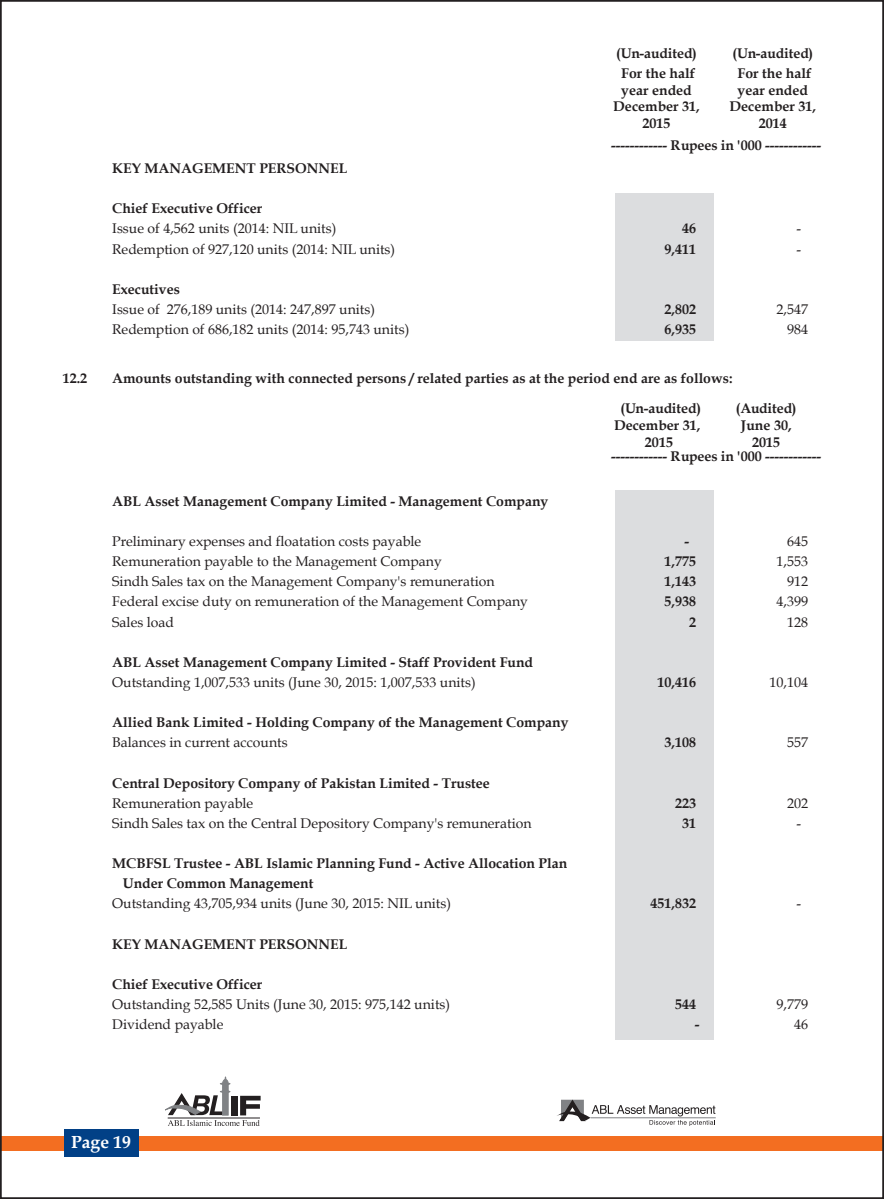
<style>
.page{position:relative;width:884px;height:1199px;background:#fff}
.page>*{position:absolute;margin:0;border:0;box-sizing:border-box;transform-origin:0 0}
.t1{font:700 17.5px "Book Antiqua";color:#fff}
.t2{font:700 14px/16.8px "Book Antiqua";color:#231f20;text-align:center}
.t3{font:14px "Book Antiqua";color:#231f20}
</style>
<div class="page">
<div style="left:1px;top:1136px;width:882px;height:14px;background:#f36e21"></div>
<hr style="left:590px;top:1117px;width:126px;height:1px;background:#808285">
<svg style="left:557px;top:1099px;width:158px;height:27px"></svg>
<svg style="left:165px;top:1077px;width:96px;height:49px"></svg>
<div style="left:64px;top:1130px;width:74px;height:27px;background:#014086"></div>
<div style="left:615px;top:193px;width:99px;height:147px;background:#dcdddf"></div>
<div style="left:615px;top:491px;width:99px;height:549px;background:#dcdddf"></div>
<p class="t2" style="left:616px;top:45px;width:82px">(Un-audited)</p>
<p class="t2" style="left:732px;top:45px;width:82px">(Un-audited)</p>
<p class="t2" style="left:613px;top:65px;width:88px">For the half year ended<br>December 31,<br>2015</p>
<p class="t2" style="left:729px;top:65px;width:88px">For the half year ended<br>December 31,<br>2014</p>
<p class="t2" style="left:611px;top:137px;width:212px">------------ Rupees in '000 ------------</p>
<p class="t2" style="left:112px;top:160px;width:236px">KEY MANAGEMENT PERSONNEL</p>
<p class="t2" style="left:112px;top:200px;width:152px">Chief Executive Officer</p>
<p class="t3" style="left:112px;top:220px;width:226px">Issue of 4,562 units (2014: NIL units)</p>
<p class="t2" style="left:682px;top:220px;width:15px">46</p>
<p class="t3" style="left:796px;top:220px;width:6px">-</p>
<p class="t3" style="left:112px;top:240px;width:284px">Redemption of 927,120 units (2014: NIL units)</p>
<p class="t2" style="left:664px;top:241px;width:33px">9,411</p>
<p class="t3" style="left:796px;top:240px;width:6px">-</p>
<p class="t2" style="left:112px;top:281px;width:69px">Executives</p>
<p class="t3" style="left:112px;top:300px;width:264px">Issue of 276,189 units (2014: 247,897 units)</p>
<p class="t2" style="left:664px;top:301px;width:33px">2,802</p>
<p class="t3" style="left:776px;top:300px;width:33px">2,547</p>
<p class="t3" style="left:112px;top:321px;width:298px">Redemption of 686,182 units (2014: 95,743 units)</p>
<p class="t2" style="left:664px;top:321px;width:33px">6,935</p>
<p class="t3" style="left:787px;top:321px;width:22px">984</p>
<p class="t2" style="left:63px;top:370px;width:26px">12.2</p>
<p class="t2" style="left:112px;top:370px;width:622px">Amounts outstanding with connected persons / related parties as at the period end are as follows:</p>
<p class="t2" style="left:614px;top:400px;width:89px">(Un-audited)<br>December 31,<br>2015</p>
<p class="t2" style="left:736px;top:400px;width:62px">(Audited)<br>June 30,<br>2015</p>
<p class="t2" style="left:611px;top:447px;width:212px">------------ Rupees in '000 ------------</p>
<p class="t2" style="left:112px;top:493px;width:437px">ABL Asset Management Company Limited - Management Company</p>
<p class="t3" style="left:112px;top:533px;width:310px">Preliminary expenses and floatation costs payable</p>
<p class="t2" style="left:684px;top:533px;width:6px">-</p>
<p class="t3" style="left:787px;top:533px;width:22px">645</p>
<p class="t3" style="left:112px;top:553px;width:331px">Remuneration payable to the Management Company</p>
<p class="t2" style="left:664px;top:553px;width:33px">1,775</p>
<p class="t3" style="left:776px;top:553px;width:33px">1,553</p>
<p class="t3" style="left:112px;top:573px;width:384px">Sindh Sales tax on the Management Company's remuneration</p>
<p class="t2" style="left:664px;top:573px;width:33px">1,143</p>
<p class="t3" style="left:787px;top:573px;width:22px">912</p>
<p class="t3" style="left:112px;top:593px;width:417px">Federal excise duty on remuneration of the Management Company</p>
<p class="t2" style="left:664px;top:593px;width:33px">5,938</p>
<p class="t3" style="left:776px;top:593px;width:33px">4,399</p>
<p class="t3" style="left:112px;top:613px;width:63px">Sales load</p>
<p class="t2" style="left:689px;top:613px;width:8px">2</p>
<p class="t3" style="left:787px;top:613px;width:22px">128</p>
<p class="t2" style="left:112px;top:654px;width:422px">ABL Asset Management Company Limited - Staff Provident Fund</p>
<p class="t3" style="left:112px;top:673px;width:365px">Outstanding 1,007,533 units (June 30, 2015: 1,007,533 units)</p>
<p class="t2" style="left:657px;top:674px;width:40px">10,416</p>
<p class="t3" style="left:769px;top:673px;width:40px">10,104</p>
<p class="t2" style="left:112px;top:714px;width:458px">Allied Bank Limited - Holding Company of the Management Company</p>
<p class="t3" style="left:112px;top:734px;width:177px">Balances in current accounts</p>
<p class="t2" style="left:664px;top:734px;width:33px">3,108</p>
<p class="t3" style="left:787px;top:734px;width:22px">557</p>
<p class="t2" style="left:112px;top:774px;width:379px">Central Depository Company of Pakistan Limited - Trustee</p>
<p class="t3" style="left:112px;top:794px;width:142px">Remuneration payable</p>
<p class="t2" style="left:675px;top:795px;width:22px">223</p>
<p class="t3" style="left:787px;top:794px;width:22px">202</p>
<p class="t3" style="left:112px;top:814px;width:421px">Sindh Sales tax on the Central Depository Company's remuneration</p>
<p class="t2" style="left:682px;top:815px;width:15px">31</p>
<p class="t3" style="left:796px;top:814px;width:6px">-</p>
<p class="t2" style="left:123px;top:853px;width:446px;line-height:20.1px;text-align:left;text-indent:-10px">MCBFSL Trustee - ABL Islamic Planning Fund - Active Allocation Plan<br>Under Common Management</p>
<p class="t3" style="left:112px;top:895px;width:340px">Outstanding 43,705,934 units (June 30, 2015: NIL units)</p>
<p class="t2" style="left:650px;top:895px;width:47px">451,832</p>
<p class="t3" style="left:796px;top:895px;width:6px">-</p>
<p class="t2" style="left:112px;top:935px;width:236px">KEY MANAGEMENT PERSONNEL</p>
<p class="t2" style="left:112px;top:976px;width:152px">Chief Executive Officer</p>
<p class="t3" style="left:112px;top:995px;width:339px">Outstanding 52,585 Units (June 30, 2015: 975,142 units)</p>
<p class="t2" style="left:675px;top:996px;width:22px">544</p>
<p class="t3" style="left:776px;top:995px;width:33px">9,779</p>
<p class="t3" style="left:112px;top:1015px;width:113px">Dividend payable</p>
<p class="t2" style="left:695px;top:1016px;width:6px">-</p>
<p class="t3" style="left:794px;top:1015px;width:15px">46</p>
<p class="t1" style="left:71px;top:1131px;width:61px">Page 19</p>
</div>
